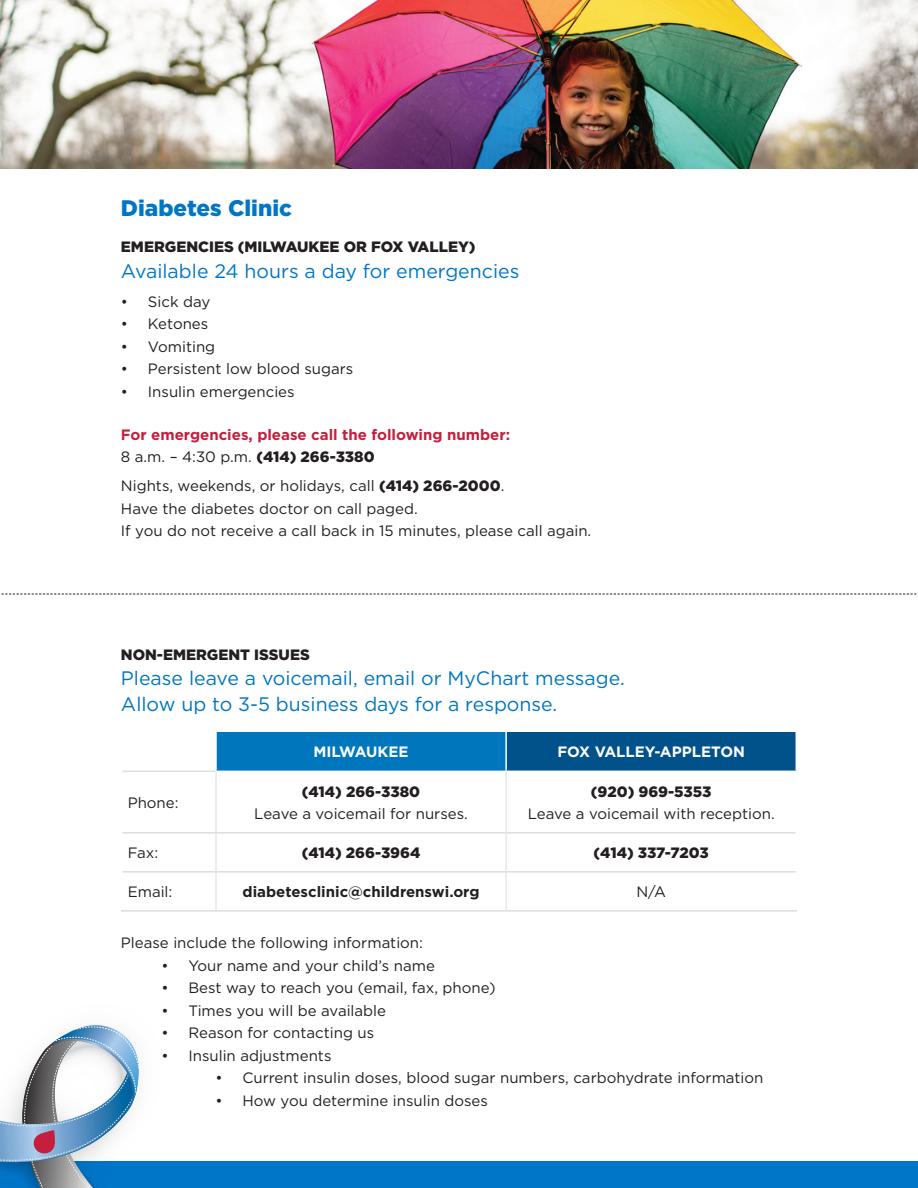
<style>
.page{position:relative;width:918px;height:1188px;background:#fff}
.page>*{position:absolute;margin:0;border:0;box-sizing:border-box;transform-origin:0 0}
.t1{font:900 22.5px "Gotham";color:#0076c8}
.t2{font:19.5px/25.5px "Gotham";color:#0077bd}
.t3{font:19.5px "Gotham";color:#0076c8}
.t4{font:15px/22.5px "Gotham";color:#231f20;text-align:center}
.t5{font:900 15px "Gotham";color:#231f20}
.t6{font:700 15px "Gotham";color:#c51f3d}
.t7{font:700 15px "Gotham";color:#231f20}
.t8{font:700 15px "Gotham";color:#fff}
.s1{font-weight:900}
</style>
<div class="page">
<div style="left:0;top:1161px;width:918px;height:27px;background:#0076c8"></div>
<svg style="left:0;top:1025px;width:139px;height:163px"></svg>
<div style="left:216px;top:731px;width:290px;height:40px;background:#0077bd"></div>
<div style="left:506px;top:731px;width:290px;height:40px;background:#01528b"></div>
<hr style="left:216px;top:730px;width:290px;height:2px;background:#fff">
<hr style="left:215px;top:732px;width:2px;height:39px;background:#fff">
<hr style="left:506px;top:730px;width:291px;height:2px;background:#fff">
<hr style="left:505px;top:732px;width:2px;height:39px;background:#fff">
<hr style="left:122px;top:832px;width:94px;height:2px;background:#dcdddf">
<hr style="left:216px;top:832px;width:290px;height:2px;background:#dcdddf">
<hr style="left:507px;top:832px;width:289px;height:2px;background:#dcdddf">
<hr style="left:122px;top:871px;width:94px;height:2px;background:#dcdddf">
<hr style="left:216px;top:871px;width:290px;height:2px;background:#dcdddf">
<hr style="left:507px;top:871px;width:289px;height:2px;background:#dcdddf">
<hr style="left:121px;top:910px;width:95px;height:2px;background:#dcdddf">
<hr style="left:216px;top:910px;width:290px;height:2px;background:#dcdddf">
<hr style="left:506px;top:910px;width:291px;height:2px;background:#dcdddf">
<hr style="left:506px;top:772px;width:1px;height:61px;background:#dcdddf">
<hr style="left:506px;top:833px;width:1px;height:39px;background:#dcdddf">
<hr style="left:122px;top:771px;width:93px;height:1px;background:#dcdddf">
<hr style="left:216px;top:772px;width:1px;height:61px;background:#dcdddf">
<hr style="left:216px;top:833px;width:1px;height:39px;background:#dcdddf">
<hr style="left:216px;top:872px;width:1px;height:38px;background:#dcdddf">
<hr style="left:506px;top:872px;width:1px;height:38px;background:#dcdddf">
<img style="left:0;top:0;width:918px;height:168px">
<svg style="left:1px;top:594px;width:916px;height:1px"></svg>
<p class="t1" style="left:121px;top:193px;width:172px">Diabetes Clinic</p>
<p class="t5" style="left:121px;top:236px;width:356px">EMERGENCIES (MILWAUKEE OR FOX VALLEY)</p>
<p class="t3" style="left:121px;top:258px;width:400px">Available 24 hours a day for emergencies</p>
<p class="t4" style="left:121px;top:290px;width:91px">• Sick day</p>
<p class="t4" style="left:121px;top:312px;width:89px">• Ketones</p>
<p class="t4" style="left:121px;top:335px;width:96px">• Vomiting</p>
<p class="t4" style="left:121px;top:357px;width:234px">• Persistent low blood sugars</p>
<p class="t4" style="left:121px;top:380px;width:175px">• Insulin emergencies</p>
<p class="t6" style="left:121px;top:424px;width:391px">For emergencies, please call the following number:</p>
<p class="t4" style="left:121px;top:445px;width:255px">8 a.m. – 4:30 p.m. <span class="s1">(414) 266-3380</span></p>
<p class="t4" style="left:121px;top:474px;width:472px;text-align:left">Nights, weekends, or holidays, call <span class="s1">(414) 266-2000</span>.<br>Have the diabetes doctor on call paged.<br>If you do not receive a call back in 15 minutes, please call again.</p>
<p class="t5" style="left:121px;top:644px;width:190px">NON-EMERGENT ISSUES</p>
<p class="t2" style="left:121px;top:665px;width:506px">Please leave a voicemail, email or MyChart message.<br>Allow up to 3-5 business days for a response.</p>
<p class="t8" style="left:313px;top:741px;width:97px">MILWAUKEE</p>
<p class="t8" style="left:557px;top:741px;width:189px">FOX VALLEY-APPLETON</p>
<p class="t4" style="left:128px;top:791px;width:52px">Phone:</p>
<p class="t4" style="left:254px;top:780px;width:215px"><span class="s1">(414) 266-3380<br></span>Leave a voicemail for nurses.</p>
<p class="t4" style="left:528px;top:780px;width:248px"><span class="s1">(920) 969-5353<br></span>Leave a voicemail with reception.</p>
<p class="t4" style="left:128px;top:841px;width:32px">Fax:</p>
<p class="t5" style="left:302px;top:843px;width:120px">(414) 266-3964</p>
<p class="t5" style="left:594px;top:843px;width:117px">(414) 337-7203</p>
<p class="t4" style="left:128px;top:880px;width:46px">Email:</p>
<p class="t7" style="left:243px;top:882px;width:238px">diabetesclinic@childrenswi.org</p>
<p class="t4" style="left:636px;top:880px;width:31px">N/A</p>
<p class="t4" style="left:121px;top:931px;width:304px">Please include the following information:</p>
<p class="t4" style="left:161px;top:954px;width:275px">• Your name and your child’s name</p>
<p class="t4" style="left:161px;top:976px;width:336px">• Best way to reach you (email, fax, phone)</p>
<p class="t4" style="left:161px;top:999px;width:226px">• Times you will be available</p>
<p class="t4" style="left:161px;top:1021px;width:214px">• Reason for contacting us</p>
<p class="t4" style="left:161px;top:1044px;width:172px">• Insulin adjustments</p>
<p class="t4" style="left:215px;top:1066px;width:550px">• Current insulin doses, blood sugar numbers, carbohydrate information</p>
<p class="t4" style="left:215px;top:1089px;width:274px">• How you determine insulin doses</p>
</div>
